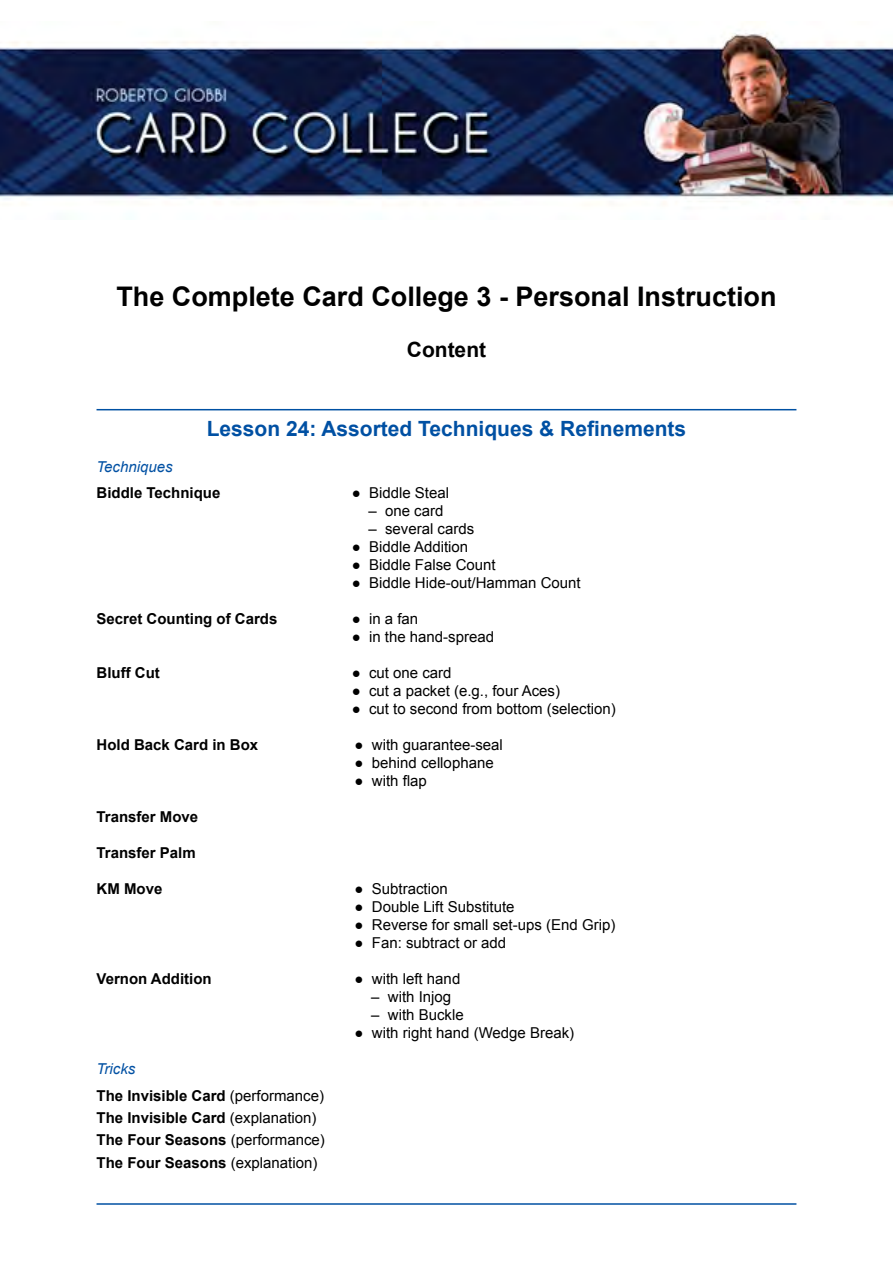
<style>
.page{position:relative;width:893px;height:1263px;background:#fff}
.page>*{position:absolute;margin:0;border:0;box-sizing:border-box;transform-origin:0 0}
.t1{font:700 27px "Arial";color:#000}
.t2{font:700 21px "Arial";color:#0050a3}
.t3{font:700 21px "Arial";color:#000}
.t4{font:15px "Arial";color:#000}
.t5{font:700 15px/22.2px "Arial";color:#000}
.t6{font:italic 15px "Arial";color:#0050a3}
.s1{font-weight:700}
.s2{font-weight:400;font-style:italic;color:#0050a3}
.s3{font-weight:400}
</style>
<div class="page">
<img style="left:0;top:30px;width:893px;height:175px">
<hr style="left:97px;top:1203px;width:699px;height:2px;background:#0050a3">
<hr style="left:97px;top:409px;width:699px;height:1px;background:#0050a3">
<h1 class="t1" style="left:116px;top:279px;width:662px">The Complete Card College 3 - Personal Instruction</h1>
<h2 class="t3" style="left:407px;top:335px;width:81px">Content</h2>
<h2 class="t2" style="left:207px;top:415px;width:481px">Lesson 24: Assorted Techniques &amp; Refinements</h2>
<p class="t6" style="left:97px;top:457px;width:78px">Techniques</p>
<p class="t5" style="left:97px;top:482px;width:125px">Biddle Technique</p>
<p class="t4" style="left:352px;top:483px;width:99px"><span class="s1">●</span> Biddle Steal</p>
<p class="t4" style="left:368px;top:501px;width:77px">– one card</p>
<p class="t4" style="left:368px;top:519px;width:107px">– several cards</p>
<p class="t4" style="left:352px;top:537px;width:118px"><span class="s1">●</span> Biddle Addition</p>
<p class="t4" style="left:352px;top:555px;width:146px"><span class="s1">●</span> Biddle False Count</p>
<p class="t4" style="left:352px;top:573px;width:231px"><span class="s1">●</span> Biddle Hide-out/Hamman Count</p>
<p class="t5" style="left:97px;top:608px;width:182px">Secret Counting of Cards</p>
<p class="t4" style="left:352px;top:609px;width:68px">● in a fan</p>
<p class="t4" style="left:352px;top:627px;width:144px">● in the hand-spread</p>
<p class="t5" style="left:97px;top:662px;width:65px">Bluff Cut</p>
<p class="t4" style="left:352px;top:663px;width:101px">● cut one card</p>
<p class="t4" style="left:352px;top:681px;width:210px"><span class="s1">●</span> cut a packet (e.g., four Aces)</p>
<p class="t4" style="left:352px;top:699px;width:266px"><span class="s1">●</span> cut to second from bottom (selection)</p>
<p class="t5" style="left:97px;top:734px;width:163px">Hold Back Card in Box</p>
<p class="t4" style="left:355px;top:735px;width:150px"><span class="s1">●</span> with guarantee-seal</p>
<p class="t4" style="left:355px;top:753px;width:141px"><span class="s1">●</span> behind cellophane</p>
<p class="t4" style="left:355px;top:771px;width:74px"><span class="s1">●</span> with flap</p>
<p class="t5" style="left:97px;top:806px;width:103px">Transfer Move</p>
<p class="t5" style="left:97px;top:842px;width:101px">Transfer Palm</p>
<p class="t5" style="left:97px;top:878px;width:67px">KM Move</p>
<p class="t4" style="left:355px;top:879px;width:95px"><span class="s1">●</span> Subtraction</p>
<p class="t4" style="left:355px;top:897px;width:161px"><span class="s1">●</span> Double Lift Substitute</p>
<p class="t4" style="left:355px;top:915px;width:262px"><span class="s1">●</span> Reverse for small set-ups (End Grip)</p>
<p class="t4" style="left:355px;top:933px;width:153px"><span class="s1">●</span> Fan: subtract or add</p>
<p class="t5" style="left:97px;top:968px;width:117px">Vernon Addition</p>
<p class="t4" style="left:355px;top:969px;width:107px"><span class="s1">●</span> with left hand</p>
<p class="t4" style="left:371px;top:987px;width:82px">– with Injog</p>
<p class="t4" style="left:371px;top:1005px;width:94px">– with Buckle</p>
<p class="t4" style="left:355px;top:1023px;width:221px"><span class="s1">●</span> with right hand (Wedge Break)</p>
<p class="t5" style="left:97px;top:1056px;width:229px;line-height:26.5px"><span class="s2">Tricks<br></span>The Invisible Card <span class="s3">(performance)</span></p>
<p class="t5" style="left:97px;top:1107px;width:230px">The Invisible Card <span class="s3">(explanation)<br></span>The Four Seasons <span class="s3">(performance)<br></span>The Four Seasons <span class="s3">(explanation)</span></p>
</div>
